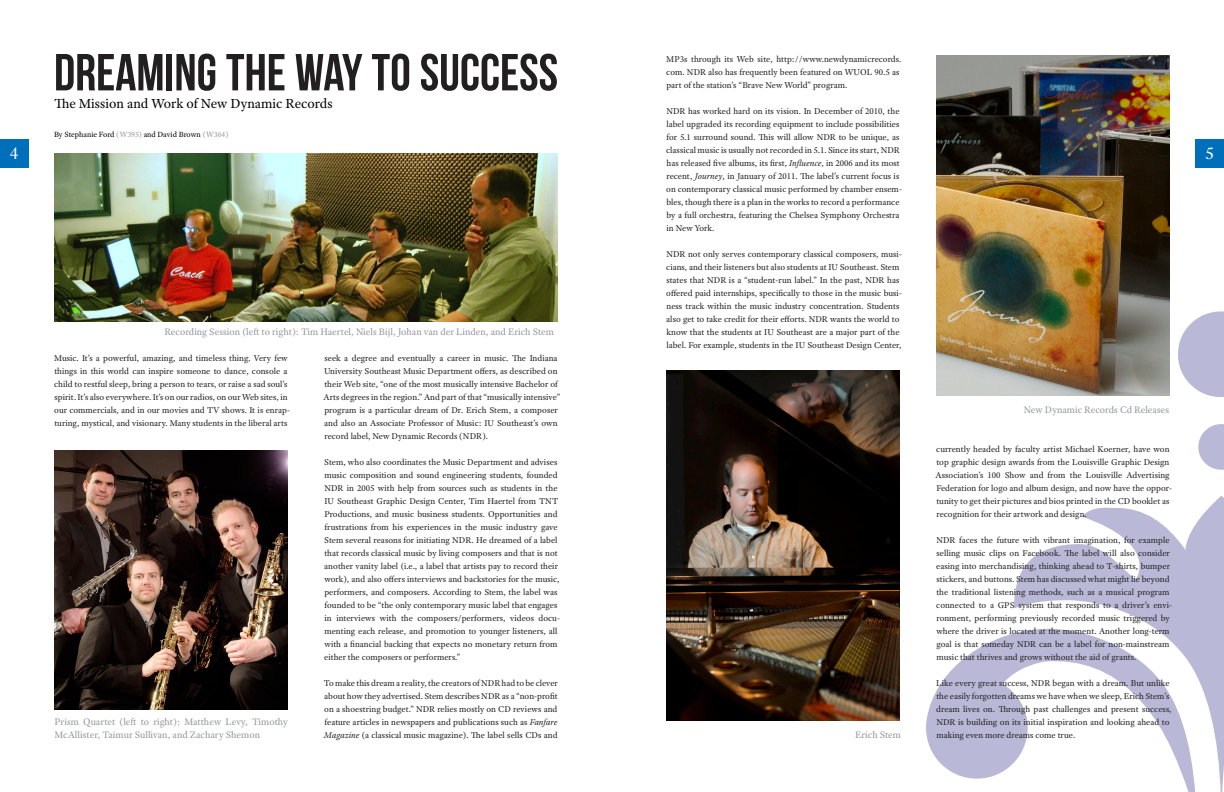
<style>
.page{position:relative;width:1224px;height:792px;background:#fff}
.page>*{position:absolute;margin:0;border:0;box-sizing:border-box;transform-origin:0 0}
.Headline{font:52px "Bebas Neue";color:#231f20}
.t1{font:18px "Adobe Text Pro";color:#fff}
.Paragraph_Style_1{font:14px "Adobe Text Pro";color:#000}
.Paragraph_Style_1-2{font:10px/13px "Adobe Text Pro";color:#939598}
.Body_Copy{font:9px/13px "Adobe Text Pro";color:#231f20}
.Paragraph_Style_1-3{font:8px "Adobe Text Pro";color:#000}
.s1{color:#939598}
.s2{font-style:italic}
</style>
<div class="page">
<div style="left:0;top:139px;width:29px;height:29px;background:#006fba"></div>
<div style="left:1195px;top:139px;width:29px;height:29px;background:#006fba"></div>
<svg style="left:1178px;top:311px;width:46px;height:86px"></svg>
<svg style="left:1198px;top:424px;width:26px;height:46px"></svg>
<svg style="left:926px;top:633px;width:88px;height:146px;fill:#b9b9d7"></svg>
<svg style="left:1014px;top:496px;width:210px;height:296px"></svg>
<img style="left:54px;top:153px;width:504px;height:168px">
<img style="left:666px;top:370px;width:234px;height:351px">
<img style="left:54px;top:450px;width:234px;height:260px">
<img style="left:936px;top:55px;width:233px;height:341px">
<p class="Headline" style="left:54px;top:44px;width:506px">DREAMING THE WAY TO SUCCESS</p>
<p class="Paragraph_Style_1" style="left:54px;top:95px;width:280px">The Mission and Work of New Dynamic Records</p>
<p class="Paragraph_Style_1-3" style="left:54px;top:130px;width:176px">By Stephanie Ford <span class="s1">(W395)</span> and David Brown <span class="s1">(W364)</span></p>
<p class="Body_Copy" style="left:666px;top:52px;width:237px">MP3s through its Web site, http://www.newdynamicrecords. com. NDR also has frequently been featured on WUOL 90.5 as part of the station’s “Brave New World” program.</p>
<p class="Body_Copy" style="left:666px;top:104px;width:237px">NDR has worked hard on its vision. In December of 2010, the label upgraded its recording equipment to include possibilities for 5.1 surround sound. This will allow NDR to be unique, as classical music is usually not recorded in 5.1. Since its start, NDR has released five albums, its first, <span class="s2">Influence</span>, in 2006 and its most recent, <span class="s2">Journey</span>, in January of 2011. The label’s current focus is on contemporary classical music performed by chamber ensem&shy;bles, though there is a plan in the works to record a performance by a full orchestra, featuring the Chelsea Symphony Orchestra in New York.</p>
<p class="Body_Copy" style="left:666px;top:247px;width:237px">NDR not only serves contemporary classical composers, musi&shy;cians, and their listeners but also students at IU Southeast. Stem states that NDR is a “student-run label.” In the past, NDR has offered paid internships, specifically to those in the music busi&shy;ness track within the music industry concentration. Students also get to take credit for their efforts. NDR wants the world to know that the students at IU Southeast are a major part of the label. For example, students in the IU Southeast Design Center,</p>
<h2 class="t1" style="left:10px;top:142px;width:10px">4</h2>
<h2 class="t1" style="left:1205px;top:142px;width:10px">5</h2>
<p class="Paragraph_Style_1-2" style="left:164px;top:325px;width:391px">Recording Session (left to right): Tim Haertel, Niels Bijl, Johan van der Linden, and Erich Stem</p>
<p class="Body_Copy" style="left:54px;top:351px;width:237px">Music. It’s a powerful, amazing, and timeless thing. Very few things in this world can inspire someone to dance, console a child to restful sleep, bring a person to tears, or raise a sad soul’s spirit. It’s also everywhere. It’s on our radios, on our Web sites, in our commercials, and in our movies and TV shows. It is enrap&shy;turing, mystical, and visionary. Many students in the liberal arts</p>
<p class="Body_Copy" style="left:324px;top:351px;width:238px">seek a degree and eventually a career in music. The Indiana University Southeast Music Department offers, as described on their Web site, “one of the most musically intensive Bachelor of Arts degrees in the region.” And part of that “musically intensive” program is a particular dream of Dr. Erich Stem, a composer and also an Associate Professor of Music: IU Southeast’s own record label, New Dynamic Records (NDR).</p>
<p class="Body_Copy" style="left:324px;top:455px;width:237px">Stem, who also coordinates the Music Department and advises music composition and sound engineering students, founded NDR in 2005 with help from sources such as students in the IU Southeast Graphic Design Center, Tim Haertel from TNT Productions, and music business students. Opportunities and frustrations from his experiences in the music industry gave Stem several reasons for initiating NDR. He dreamed of a label that records classical music by living composers and that is not another vanity label (i.e., a label that artists pay to record their work), and also offers interviews and backstories for the music, performers, and composers. According to Stem, the label was founded to be “the only contemporary music label that engages in interviews with the composers/performers, videos docu&shy;menting each release, and promotion to younger listeners, all with a financial backing that expects no monetary return from either the composers or performers.”</p>
<p class="Body_Copy" style="left:324px;top:676px;width:236px;text-align:justify">To make this dream a reality, the creators of NDR had to be clever about how they advertised. Stem describes NDR as a “non-profit on a shoestring budget.” NDR relies mostly on CD reviews and feature articles in newspapers and publications such as <span class="s2">Fanfare Magazine</span> (a classical music magazine). The label sells CDs and</p>
<p class="Paragraph_Style_1-2" style="left:1024px;top:403px;width:147px">New Dynamic Records Cd Releases</p>
<p class="Body_Copy" style="left:936px;top:442px;width:238px">currently headed by faculty artist Michael Koerner, have won top graphic design awards from the Louisville Graphic Design Association’s 100 Show and from the Louisville Advertising Federation for logo and album design, and now have the oppor&shy;tunity to get their pictures and bios printed in the CD booklet as recognition for their artwork and design.</p>
<p class="Body_Copy" style="left:936px;top:533px;width:237px">NDR faces the future with vibrant imagination, for example selling music clips on Facebook. The label will also consider easing into merchandising, thinking ahead to T-shirts, bumper stickers, and buttons. Stem has discussed what might lie beyond the traditional listening methods, such as a musical program connected to a GPS system that responds to a driver’s envi&shy;ronment, performing previously recorded music triggered by where the driver is located at the moment. Another long-term goal is that someday NDR can be a label for non-mainstream music that thrives and grows without the aid of grants.</p>
<p class="Body_Copy" style="left:936px;top:676px;width:237px">Like every great success, NDR began with a dream. But unlike the easily forgotten dreams we have when we sleep, Erich Stem’s dream lives on. Through past challenges and present success, NDR is building on its initial inspiration and looking ahead to making even more dreams come true.</p>
<p class="Paragraph_Style_1-2" style="left:55px;top:715px;width:235px">Prism Quartet (left to right): Matthew Levy, Timothy<br>McAllister, Taimur Sullivan, and Zachary Shemon</p>
<p class="Paragraph_Style_1-2" style="left:855px;top:728px;width:47px">Erich Stem</p>
</div>
